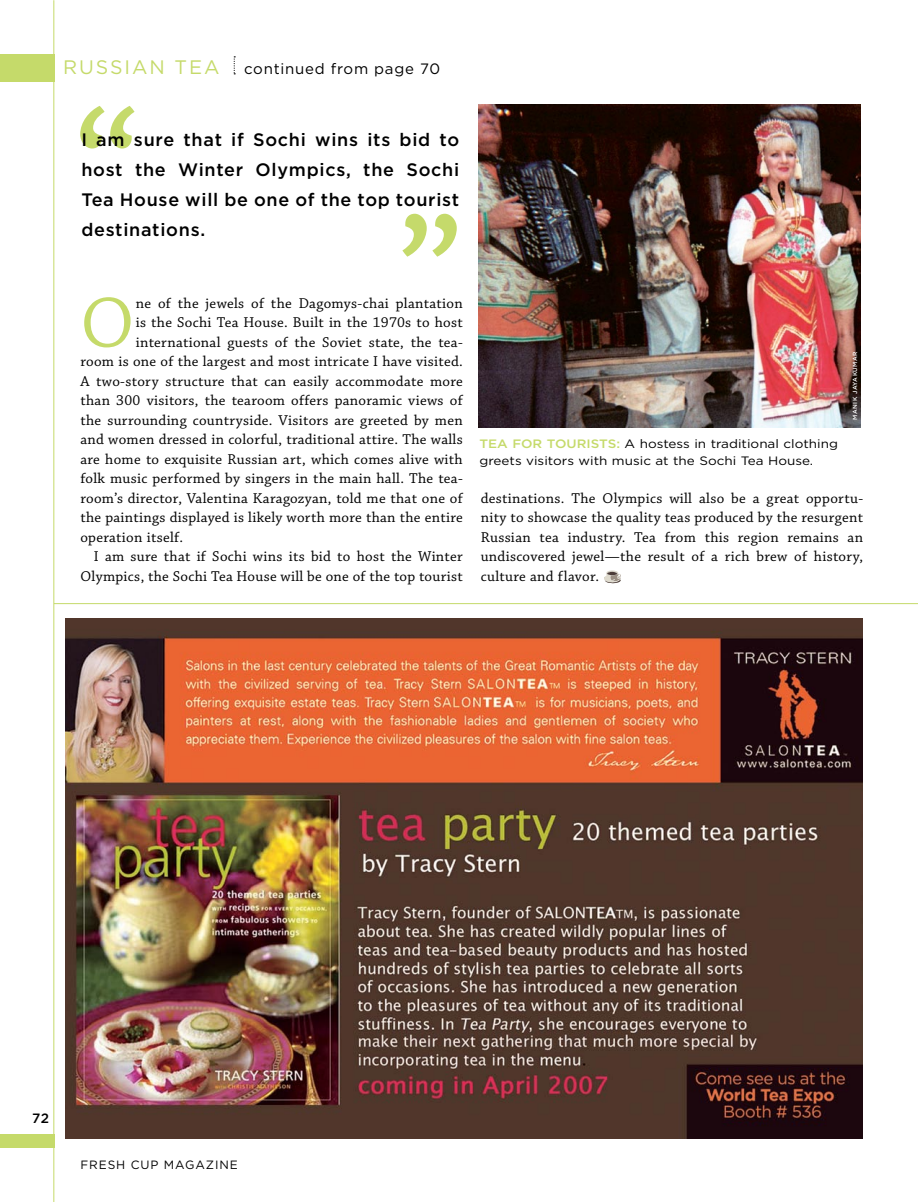
<style>
.page{position:relative;width:918px;height:1202px;background:#fff}
.page>*{position:absolute;margin:0;border:0;box-sizing:border-box;transform-origin:0 0}
.t1{font:187.5px "Chaparral Pro";color:#c5da6a}
.t2{font:75px "Chaparral Pro";color:#c5da6a}
.t3{font:19.5px "Gotham";letter-spacing:.1em;color:#c5da6a}
.t4{font:500 18px/30px "Gotham";letter-spacing:.04em;color:#000;text-align:justify}
.t5{font:15px/19.5px "Chaparral Pro";letter-spacing:.02em;color:#000;text-align:justify}
.t6{font:15px "Gotham";letter-spacing:.05em;color:#000}
.t7{font:500 13.5px "Gotham";color:#000}
.t8{font:12.15px/16.5px "Gotham";color:#000;scale:1.11 1}
.t9{font:12px "Gotham";letter-spacing:.075em;color:#000}
.t10{font:500 6px "Gotham";letter-spacing:.075em;color:#fff}
.s1{font-weight:500;color:#c5da6a}
</style>
<div class="page">
<svg style="left:234px;top:56px;width:1px;height:18px"></svg>
<img style="left:66px;top:618px;width:796px;height:520px">
<hr style="left:54px;top:603px;width:864px;height:1px;background:#c5da6a">
<div style="left:0;top:1134px;width:54px;height:14px;background:#c5da6a"></div>
<hr style="left:53px;top:0;width:1px;height:1202px;background:#c5da6a">
<div style="left:0;top:55px;width:54px;height:27px;background:#c5da6a"></div>
<img style="left:479px;top:105px;width:382px;height:322px">
<svg style="left:604px;top:570px;width:17px;height:13px"></svg>
<h3 class="t3" style="left:63px;top:57px;width:154px">russian tea</h3>
<p class="t6" style="left:244px;top:61px;width:197px">continued from page 70</p>
<h1 class="t1" style="left:71px;top:76px;width:68px">“</h1>
<p class="t4" style="left:81px;top:124px;width:379px">I am sure that if Sochi wins its bid to host the Winter Olympics, the Sochi Tea House will be one of the top tourist destinations.</p>
<h1 class="t1" style="left:398px;top:182px;width:68px">”</h1>
<h2 class="t2" style="left:80px;top:281px;width:55px">O</h2>
<p class="t5" style="left:136px;top:294px;width:328px">ne of the jewels of the Dagomys-chai plantation</p>
<p class="t5" style="left:136px;top:313px;width:328px">is the Sochi Tea House. Built in the 1970s to host</p>
<p class="t5" style="left:136px;top:333px;width:328px">international guests of the Soviet state, the tea-</p>
<p class="t5" style="left:80px;top:352px;width:384px">room is one of the largest and most intricate I have visited.</p>
<p class="t5" style="left:80px;top:372px;width:384px">A two-story structure that can easily accommodate more</p>
<p class="t5" style="left:80px;top:391px;width:384px">than 300 visitors, the tearoom offers panoramic views of</p>
<p class="t5" style="left:80px;top:411px;width:384px">the surrounding countryside. Visitors are greeted by men</p>
<p class="t5" style="left:80px;top:430px;width:384px">and women dressed in colorful, traditional attire. The walls</p>
<p class="t5" style="left:80px;top:450px;width:384px">are home to exquisite Russian art, which comes alive with</p>
<p class="t5" style="left:80px;top:469px;width:384px">folk music performed by singers in the main hall. The tea-</p>
<p class="t5" style="left:80px;top:489px;width:384px">room’s director, Valentina Karagozyan, told me that one of</p>
<p class="t5" style="left:80px;top:508px;width:384px">the paintings displayed is likely worth more than the entire</p>
<p class="t5" style="left:80px;top:528px;width:104px">operation itself.</p>
<p class="t5" style="left:94px;top:547px;width:370px">I am sure that if Sochi wins its bid to host the Winter</p>
<p class="t5" style="left:80px;top:567px;width:384px">Olympics, the Sochi Tea House will be one of the top tourist</p>
<p class="t8" style="left:479px;top:435px;width:325px"><span class="s1">tea for tourists:</span> A hostess in traditional clothing greets visitors with music at the Sochi Tea House.</p>
<p class="t10" style="left:851px;top:419px;width:69px;rotate:-90deg">manik jayakumar</p>
<p class="t5" style="left:481px;top:489px;width:384px">destinations. The Olympics will also be a great opportu&shy;nity to showcase the quality teas produced by the resurgent Russian tea industry. Tea from this region remains an undiscovered jewel—the result of a rich brew of history, culture and flavor.</p>
<p class="t7" style="left:32px;top:1110px;width:18px">72</p>
<p class="t9" style="left:80px;top:1158px;width:61px">FRESH CUP</p>
<p class="t9" style="left:164px;top:1158px;width:60px">MAGAZINE</p>
</div>
